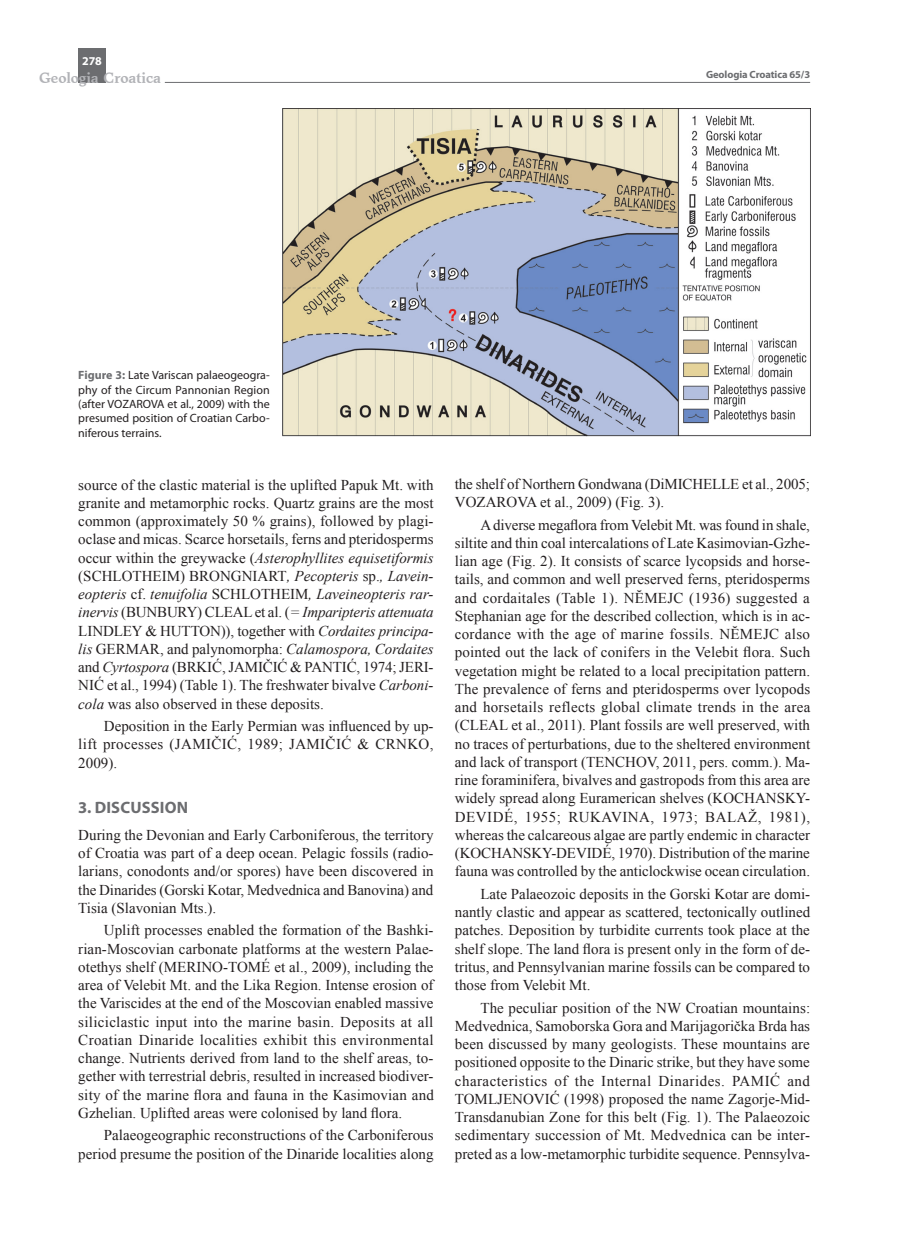
<style>
.page{position:relative;width:897px;height:1237px;background:#fff}
.page>*{position:absolute;margin:0;border:0;box-sizing:border-box;transform-origin:0 0}
.t1{font:700 16.5px "Myriad Pro";letter-spacing:.01em;color:#6c6d70}
.t2{font:15px/18.3px "Times New Roman";color:#231f20;text-align:justify}
.t3{font:700 15px "Matt Antique BT";letter-spacing:-.01em;color:#b2b3b7}
.t4{font:12px/14.4px "Myriad Pro";color:#231f20;text-align:justify}
.t5{font:700 12px "Myriad Pro";color:#fff}
.t6{font:700 10.5px "Myriad Pro";letter-spacing:-.01em;color:#6c6d70}
.s1{font-weight:700;color:#6c6d70}
.s2{font-style:italic}
</style>
<div class="page">
<hr style="left:165px;top:82px;width:645px;height:1px;background:#6c6d70">
<div style="left:78px;top:48px;width:28px;height:35px;background:#6c6d70"></div>
<img style="left:283px;top:108px;width:527px;height:328px">
<p class="t5" style="left:82px;top:53px;width:21px">278</p>
<p class="t3" style="left:39px;top:68px;width:124px">Geologia Croatica</p>
<p class="t6" style="left:706px;top:67px;width:106px">Geologia Croatica 65/3</p>
<p class="t4" style="left:78px;top:368px;width:193px"><span class="s1">Figure 3:</span> Late Variscan palaeogeogra&shy;phy of the Circum Pannonian Region (after VOZAROVA et al., 2009) with the presumed position of Croatian Carbo&shy;niferous terrains.</p>
<p class="t2" style="left:78px;top:475px;width:357px">source of the clastic material is the uplifted Papuk Mt. with granite and metamorphic rocks. Quartz grains are the most common (approximately 50 % grains), followed by plagi&shy;oclase and micas. Scarce horsetails, ferns and pteridosperms occur within the greywacke (<span class="s2">Asterophyllites equisetiformis </span>(SCHLOTHEIM) BRONGNIART<span class="s2">, Pecopteris</span> sp.<span class="s2">, Lavein&shy;eopteris</span> cf. <span class="s2">tenuifolia</span> SCHLOTHEIM<span class="s2">, Laveineopteris rar&shy;inervis</span> (BUNBURY) CLEAL et al. (<span class="s2">= Imparipteris attenuata </span>LINDLEY &amp; HUTTON)), together with <span class="s2">Cordaites principa&shy;lis</span> GERMAR, and palynomorpha: <span class="s2">Calamospora, Cordaites </span>and <span class="s2">Cyrtospora</span> (BRKIĆ, JAMIČIĆ &amp; PANTIĆ, 1974; JERI-NIĆ et al., 1994) (Table 1). The freshwater bivalve <span class="s2">Carboni&shy;cola</span> was also observed in these deposits.</p>
<p class="t2" style="left:78px;top:716px;width:357px;text-indent:26px">Deposition in the Early Permian was influenced by up&shy;lift processes (JAMIČIĆ, 1989; JAMIČIĆ &amp; CRNKO, 2009).</p>
<p class="t1" style="left:78px;top:797px;width:111px">3. DISCUSSION</p>
<p class="t2" style="left:78px;top:825px;width:357px">During the Devonian and Early Carboniferous, the territory of Croatia was part of a deep ocean. Pelagic fossils (radio&shy;larians, conodonts and/or spores) have been discovered in the Dinarides (Gorski Kotar, Medvednica and Banovina) and Tisia (Slavonian Mts.).</p>
<p class="t2" style="left:78px;top:921px;width:357px;text-indent:26px">Uplift processes enabled the formation of the Bashki&shy;rian-Moscovian carbonate platforms at the western Palae&shy;otethys shelf (MERINO-TOMÉ et al., 2009), including the area of Velebit Mt. and the Lika Region. Intense erosion of the Variscides at the end of the Moscovian enabled massive siliciclastic input into the marine basin. Deposits at all Croatian Dinaride localities exhibit this environmental change. Nutrients derived from land to the shelf areas, to&shy;gether with terrestrial debris, resulted in increased biodiver&shy;sity of the marine flora and fauna in the Kasimovian and Gzhelian. Uplifted areas were colonised by land flora.</p>
<p class="t2" style="left:78px;top:1126px;width:357px;text-align:right">Palaeogeographic reconstructions of the Carboniferous period presume the position of the Dinaride localities along</p>
<p class="t2" style="left:455px;top:474px;width:356px">the shelf of Northern Gondwana (DiMICHELLE et al., 2005;<br>VOZAROVA et al., 2009) (Fig. 3).</p>
<p class="t2" style="left:455px;top:515px;width:357px;text-indent:26px">A diverse megaflora from Velebit Mt. was found in shale, siltite and thin coal intercalations of Late Kasimovian-Gzhe&shy;lian age (Fig. 2). It consists of scarce lycopsids and horse&shy;tails, and common and well preserved ferns, pteridosperms and cordaitales (Table 1). NĔMEJC (1936) suggested a Stephanian age for the described collection, which is in ac&shy;cordance with the age of marine fossils. NĔMEJC also pointed out the lack of conifers in the Velebit flora. Such vegetation might be related to a local precipitation pattern.<br>The prevalence of ferns and pteridosperms over lycopods and horsetails reflects global climate trends in the area (CLEAL et al., 2011). Plant fossils are well preserved, with no traces of perturbations, due to the sheltered environment and lack of transport (TENCHOV, 2011, pers. comm.). Ma&shy;rine foraminifera, bivalves and gastropods from this area are widely spread along Euramerican shelves (KOCHANSKY-DEVIDÉ, 1955; RUKAVINA, 1973; BALAŽ, 1981), whereas the calcareous algae are partly endemic in character (KOCHANSKY-DEVIDÉ, 1970). Distribution of the marine fauna was controlled by the anticlockwise ocean circulation.</p>
<p class="t2" style="left:455px;top:884px;width:357px;text-indent:26px">Late Palaeozoic deposits in the Gorski Kotar are domi&shy;nantly clastic and appear as scattered, tectonically outlined patches. Deposition by turbidite currents took place at the shelf slope. The land flora is present only in the form of de&shy;tritus, and Pennsylvanian marine fossils can be compared to those from Velebit Mt.</p>
<p class="t2" style="left:455px;top:998px;width:357px;text-indent:26px">The peculiar position of the NW Croatian mountains:<br>Medvednica, Samoborska Gora and Marijagorička Brda has been discussed by many geologists. These mountains are positioned opposite to the Dinaric strike, but they have some characteristics of the Internal Dinarides. PAMIĆ and TOMLJENOVIĆ (1998) proposed the name Zagorje-Mid-Transdanubian Zone for this belt (Fig. 1). The Palaeozoic sedimentary succession of Mt. Medvednica can be inter&shy;preted as a low-metamorphic turbidite sequence. Pennsylva-</p>
</div>
